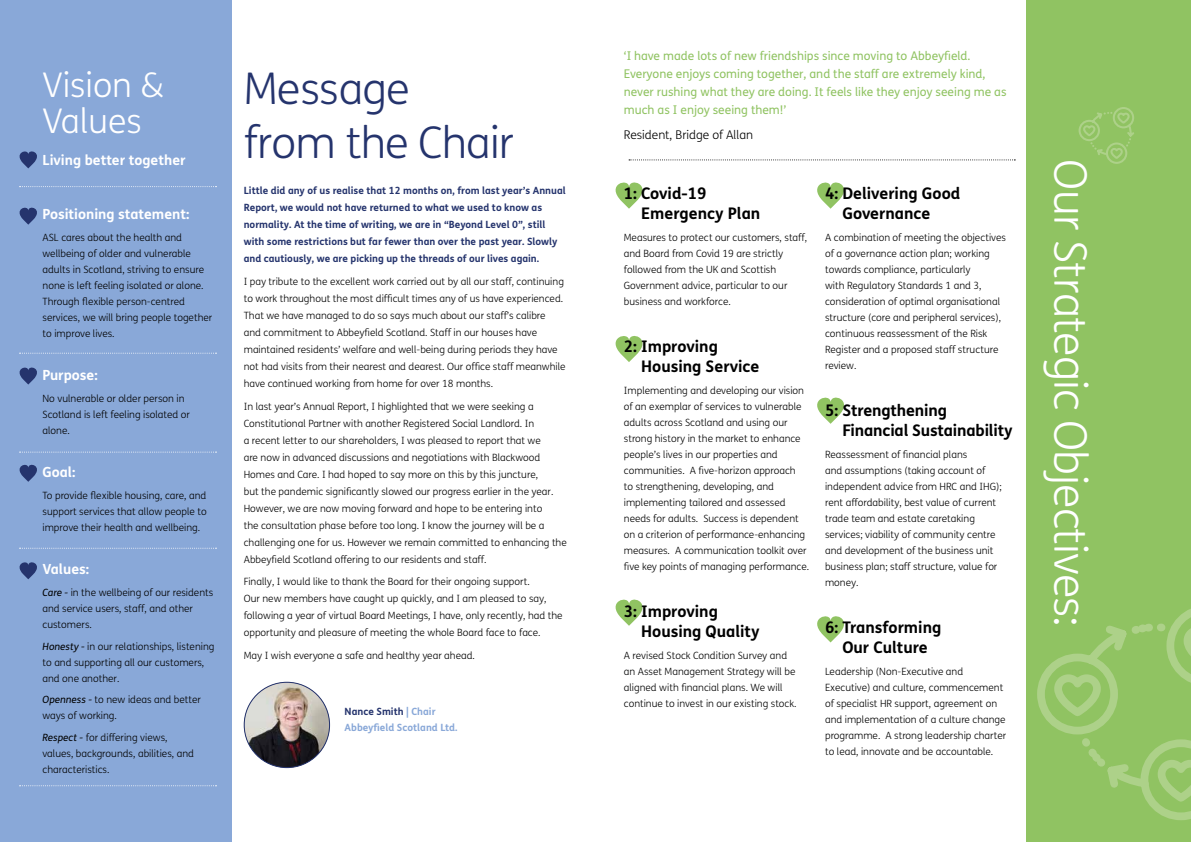
<style>
.page{position:relative;width:1191px;height:842px;background:#fff}
.page>*{position:absolute;margin:0;border:0;box-sizing:border-box;transform-origin:0 0}
.t1{font:300 44.8px "FS Me";letter-spacing:-.02em;color:#fff}
.t2{font:300 43.6px/53.6px "FS Me";letter-spacing:-.02em;color:#25346d}
.t3{font:300 34px/36px "FS Me";color:#fff}
.t4{font:700 16px/20px "FS Me";color:#000}
.t5{font:700 14px "FS Me";color:#fff}
.t6{font:12px/18px "FS Me";color:#90c362}
.t7{font:300 12px "FS Me";color:#000}
.t8{font:300 10px/16px "FS Me";color:#000}
.t9{font:700 10px/17px "FS Me";color:#25346d}
.t10{font:700 10px/16px "FS Me";color:#89a8d8}
.s1{font-weight:400;font-style:italic}
.s2{color:#25346d}
</style>
<div class="page">
<div style="left:1026px;top:0;width:165px;height:842px;background:#90c362"></div>
<svg style="left:817px;top:616px;width:27px;height:26px"></svg>
<svg style="left:817px;top:397px;width:27px;height:27px"></svg>
<svg style="left:817px;top:182px;width:27px;height:27px"></svg>
<svg style="left:615px;top:182px;width:28px;height:27px"></svg>
<svg style="left:615px;top:336px;width:28px;height:26px"></svg>
<svg style="left:615px;top:599px;width:28px;height:27px"></svg>
<div style="left:0;top:0;width:232px;height:842px;background:#89a8d8"></div>
<img style="left:244px;top:682px;width:85px;height:86px;border-radius:43px">
<svg style="left:19px;top:207px;width:18px;height:18px"></svg>
<svg style="left:19px;top:151px;width:18px;height:17px"></svg>
<svg style="left:19px;top:367px;width:18px;height:18px"></svg>
<svg style="left:19px;top:464px;width:18px;height:18px"></svg>
<svg style="left:19px;top:562px;width:18px;height:17px"></svg>
<svg style="left:20px;top:186px;width:196px;height:1px"></svg>
<svg style="left:20px;top:785px;width:196px;height:1px"></svg>
<svg style="left:20px;top:353px;width:196px;height:1px"></svg>
<svg style="left:20px;top:452px;width:196px;height:1px"></svg>
<svg style="left:20px;top:548px;width:196px;height:1px"></svg>
<svg style="left:629px;top:159px;width:386px;height:1px"></svg>
<svg style="left:1037px;top:609px;width:154px;height:211px"></svg>
<svg style="left:1078px;top:107px;width:56px;height:57px"></svg>
<h3 class="t3" style="left:43px;top:68px;width:123px">Vision &amp;<br>Values</h3>
<h3 class="t5" style="left:43px;top:151px;width:145px">Living better together</h3>
<h3 class="t5" style="left:43px;top:205px;width:148px">Positioning statement:</h3>
<p class="t8" style="left:43px;top:230px;width:171px">ASL cares about the health and wellbeing of older and vulnerable adults in Scotland, striving to ensure none is left feeling isolated or alone.<br>Through flexible person-centred services, we will bring people together to improve lives.</p>
<h3 class="t5" style="left:43px;top:366px;width:57px">Purpose:</h3>
<p class="t8" style="left:43px;top:391px;width:149px">No vulnerable or older person in<br>Scotland is left feeling isolated or alone.</p>
<h3 class="t5" style="left:43px;top:463px;width:34px">Goal:</h3>
<p class="t8" style="left:43px;top:488px;width:166px;text-align:justify">To provide flexible housing, care, and support services that allow people to improve their health and wellbeing.</p>
<h3 class="t5" style="left:43px;top:560px;width:48px">Values:</h3>
<p class="t8" style="left:43px;top:585px;width:172px"><span class="s1">Care -</span> in the wellbeing of our residents and service users, staff, and other customers.</p>
<p class="t8" style="left:43px;top:638px;width:173px"><span class="s1">Honesty -</span> in our relationships, listening to and supporting all our customers, and one another.</p>
<p class="t8" style="left:43px;top:692px;width:160px"><span class="s1">Openness -</span> to new ideas and better ways of working.</p>
<p class="t8" style="left:43px;top:730px;width:153px"><span class="s1">Respect -</span> for differing views, values, backgrounds, abilities, and characteristics.</p>
<h2 class="t2" style="left:244px;top:63px;width:272px">Message<br>from the Chair</h2>
<p class="t9" style="left:244px;top:182px;width:323px">Little did any of us realise that 12 months on, from last year’s Annual Report, we would not have returned to what we used to know as normality. At the time of writing, we are in “Beyond Level 0”, still with some restrictions but far fewer than over the past year. Slowly and cautiously, we are picking up the threads of our lives again.</p>
<p class="t8" style="left:244px;top:273px;width:323px;line-height:17px">I pay tribute to the excellent work carried out by all our staff, continuing to work throughout the most difficult times any of us have experienced.<br>That we have managed to do so says much about our staff’s calibre<br>and commitment to Abbeyfield Scotland. Staff in our houses have maintained residents’ welfare and well-being during periods they have not had visits from their nearest and dearest. Our office staff meanwhile have continued working from home for over 18 months.</p>
<p class="t8" style="left:244px;top:398px;width:324px;line-height:17px">In last year’s Annual Report, I highlighted that we were seeking a Constitutional Partner with another Registered Social Landlord. In<br>a recent letter to our shareholders, I was pleased to report that we<br>are now in advanced discussions and negotiations with Blackwood Homes and Care. I had hoped to say more on this by this juncture,<br>but the pandemic significantly slowed our progress earlier in the year.<br>However, we are now moving forward and hope to be entering into<br>the consultation phase before too long. I know the journey will be a challenging one for us. However we remain committed to enhancing the Abbeyfield Scotland offering to our residents and staff.</p>
<p class="t8" style="left:244px;top:573px;width:320px;line-height:17px">Finally, I would like to thank the Board for their ongoing support.<br>Our new members have caught up quickly, and I am pleased to say, following a year of virtual Board Meetings, I have, only recently, had the opportunity and pleasure of meeting the whole Board face to face.</p>
<p class="t8" style="left:244px;top:648px;width:233px">May I wish everyone a safe and healthy year ahead.</p>
<p class="t10" style="left:345px;top:704px;width:114px"><span class="s2">Nance Smith</span> | Chair<br>Abbeyfield Scotland Ltd.</p>
<p class="t6" style="left:624px;top:47px;width:384px">‘I have made lots of new friendships since moving to Abbeyfield.<br>Everyone enjoys coming together, and the staff are extremely kind, never rushing what they are doing. It feels like they enjoy seeing me as much as I enjoy seeing them!’</p>
<p class="t7" style="left:624px;top:128px;width:131px">Resident, Bridge of Allan</p>
<h3 class="t4" style="left:641px;top:183px;width:121px;text-indent:-17px">1: Covid-19<br>Emergency Plan</h3>
<p class="t8" style="left:624px;top:230px;width:185px">Measures to protect our customers, staff, and Board from Covid 19 are strictly followed from the UK and Scottish Government advice, particular to our business and workforce.</p>
<h3 class="t4" style="left:641px;top:336px;width:120px;text-indent:-17px">2: Improving<br>Housing Service</h3>
<p class="t8" style="left:624px;top:383px;width:187px">Implementing and developing our vision of an exemplar of services to vulnerable adults across Scotland and using our strong history in the market to enhance people’s lives in our properties and communities. A five-horizon approach<br>to strengthening, developing, and implementing tailored and assessed needs for adults. Success is dependent on a criterion of performance-enhancing measures. A communication toolkit over five key points of managing performance.</p>
<h3 class="t4" style="left:641px;top:601px;width:120px;text-indent:-17px">3: Improving<br>Housing Quality</h3>
<p class="t8" style="left:624px;top:648px;width:174px">A revised Stock Condition Survey and an Asset Management Strategy will be aligned with financial plans. We will continue to invest in our existing stock.</p>
<h3 class="t4" style="left:842px;top:183px;width:119px;text-indent:-17px">4: Delivering Good<br>Governance</h3>
<p class="t8" style="left:825px;top:230px;width:182px">A combination of meeting the objectives of a governance action plan; working towards compliance, particularly<br>with Regulatory Standards 1 and 3, consideration of optimal organisational structure (core and peripheral services), continuous reassessment of the Risk Register and a proposed staff structure review.</p>
<h3 class="t4" style="left:842px;top:400px;width:172px;text-indent:-17px">5: Strengthening<br>Financial Sustainability</h3>
<p class="t8" style="left:825px;top:447px;width:178px">Reassessment of financial plans<br>and assumptions (taking account of independent advice from HRC and IHG); rent affordability, best value of current trade team and estate caretaking services; viability of community centre and development of the business unit business plan; staff structure, value for money.</p>
<h3 class="t4" style="left:825px;top:617px;width:118px;text-align:center">6: Transforming<br>Our Culture</h3>
<p class="t8" style="left:825px;top:664px;width:183px">Leadership (Non-Executive and Executive) and culture, commencement of specialist HR support, agreement on and implementation of a culture change programme. A strong leadership charter to lead, innovate and be accountable.</p>
<h1 class="t1" style="left:1096px;top:159px;width:469px;rotate:90deg">Our Strategic Objectives:</h1>
</div>
